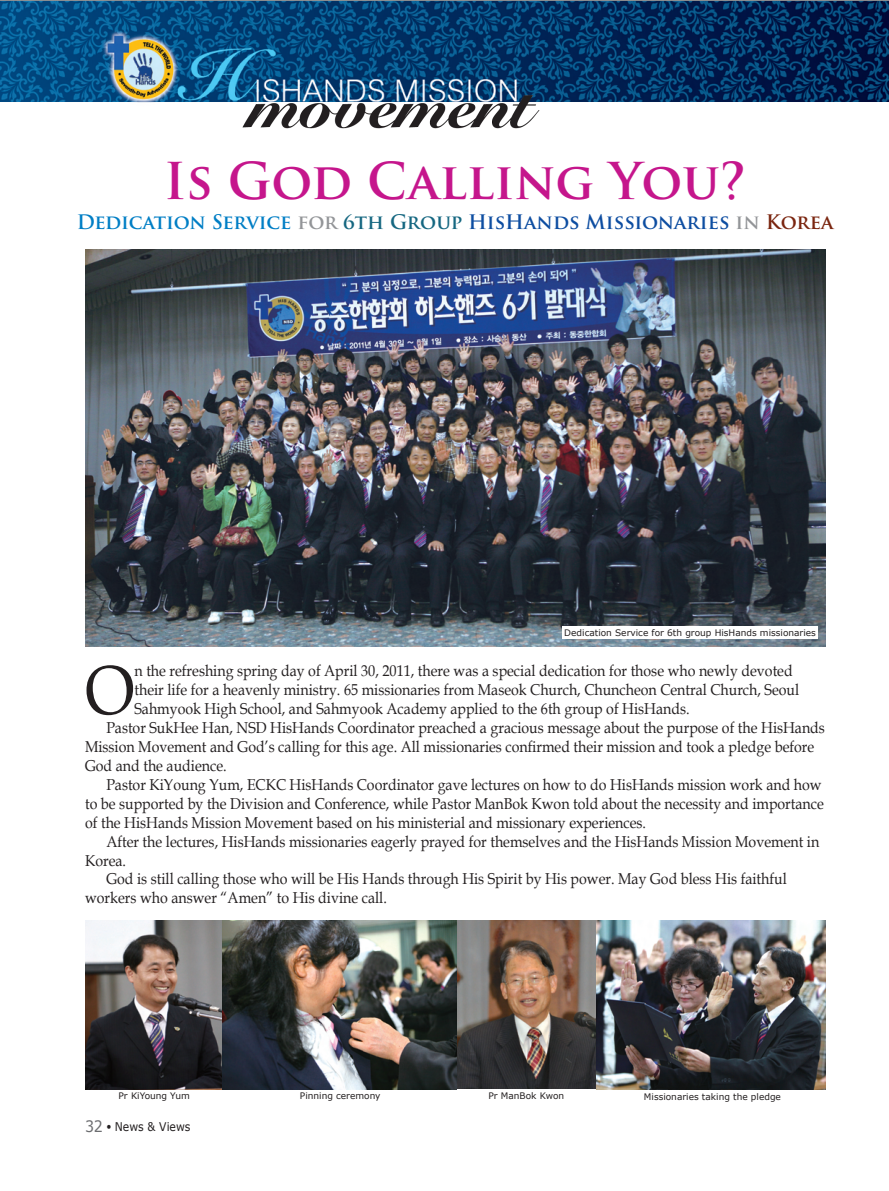
<style>
.page{position:relative;width:889px;height:1191px;background:#fff}
.page>*{position:absolute;margin:0;border:0;box-sizing:border-box;transform-origin:0 0}
.t1{font:69.9px "Book Antiqua";color:#231f20;scale:.9 1}
.t2{font:700 49.5px "Trajan Pro";color:#c5168c}
.t3{font:700 19.5px "Trajan Pro";color:#0d4da1}
.t4{font:15.75px "Book Antiqua";color:#231f20;scale:.9 1}
.t5{font:12px "Verdana";color:#231f20;scale:.9 1}
.t6{font:9px "Verdana";color:#231f20}
.s1{color:#007ec5}
.s2{color:#939598}
.s3{color:#156781}
.s4{color:#7a250f}
.s5{font-size:15.75px;color:#6c6d70}
.s6{font-family:"Times New Roman";font-size:15.75px}
</style>
<div class="page">
<img style="left:0;top:0;width:889px;height:129px">
<img style="left:85px;top:249px;width:740px;height:398px">
<img style="left:461px;top:920px;width:364px;height:170px">
<img style="left:85px;top:920px;width:376px;height:169px">
<div style="left:562px;top:626px;width:255px;height:13px;background:#fff"></div>
<div style="left:457px;top:1089px;width:138px;height:13px;background:#fff"></div>
<h2 class="t2" style="left:164px;top:150px;width:584px">Is God Calling You?</h2>
<p class="t3" style="left:77px;top:209px;width:758px"><span class="s1">Dedication Service</span> <span class="s2">for</span> <span class="s3">6th Group</span> HisHands Missionaries <span class="s2">in</span> <span class="s4">Korea</span></p>
<p class="t6" style="left:564px;top:627px;width:253px">Dedication Service for 6th group HisHands missionaries</p>
<h1 class="t1" style="left:85px;top:642px;width:56px">O</h1>
<p class="t4" style="left:134px;top:660px;width:733px">n the refreshing spring day of April 30, 2011, there was a special dedication for those who newly devoted</p>
<p class="t4" style="left:134px;top:679px;width:740px">their life for a heavenly ministry. 65 missionaries from Maseok Church, Chuncheon Central Church, Seoul</p>
<p class="t4" style="left:134px;top:698px;width:618px">Sahmyook High School, and Sahmyook Academy applied to the 6th group of HisHands.</p>
<p class="t4" style="left:106px;top:717px;width:800px">Pastor SukHee Han, NSD HisHands Coordinator preached a gracious message about the purpose of the HisHands</p>
<p class="t4" style="left:85px;top:735px;width:812px">Mission Movement and God’s calling for this age. All missionaries confirmed their mission and took a pledge before</p>
<p class="t4" style="left:85px;top:754px;width:159px">God and the audience.</p>
<p class="t4" style="left:106px;top:773px;width:796px">Pastor KiYoung Yum, ECKC HisHands Coordinator gave lectures on how to do HisHands mission work and how</p>
<p class="t4" style="left:85px;top:792px;width:822px">to be supported by the Division and Conference, while Pastor ManBok Kwon told about the necessity and importance</p>
<p class="t4" style="left:85px;top:811px;width:625px">of the HisHands Mission Movement based on his ministerial and missionary experiences.</p>
<p class="t4" style="left:106px;top:830px;width:793px">After the lectures, HisHands missionaries eagerly prayed for themselves and the HisHands Mission Movement in</p>
<p class="t4" style="left:85px;top:849px;width:47px">Korea.</p>
<p class="t4" style="left:106px;top:868px;width:757px">God is still calling those who will be His Hands through His Spirit by His power. May God bless His faithful</p>
<p class="t4" style="left:85px;top:887px;width:337px">workers who answer “Amen” to His divine call.</p>
<p class="t6" style="left:119px;top:1090px;width:73px">Pr KiYoung Yum</p>
<p class="t6" style="left:300px;top:1090px;width:82px">Pinning ceremony</p>
<p class="t6" style="left:488px;top:1090px;width:77px">Pr ManBok Kwon</p>
<p class="t6" style="left:644px;top:1091px;width:139px">Missionaries taking the pledge</p>
<p class="t5" style="left:85px;top:1119px;width:119px"><span class="s5">32</span> <span class="s6">•</span> News &amp; Views</p>
</div>
